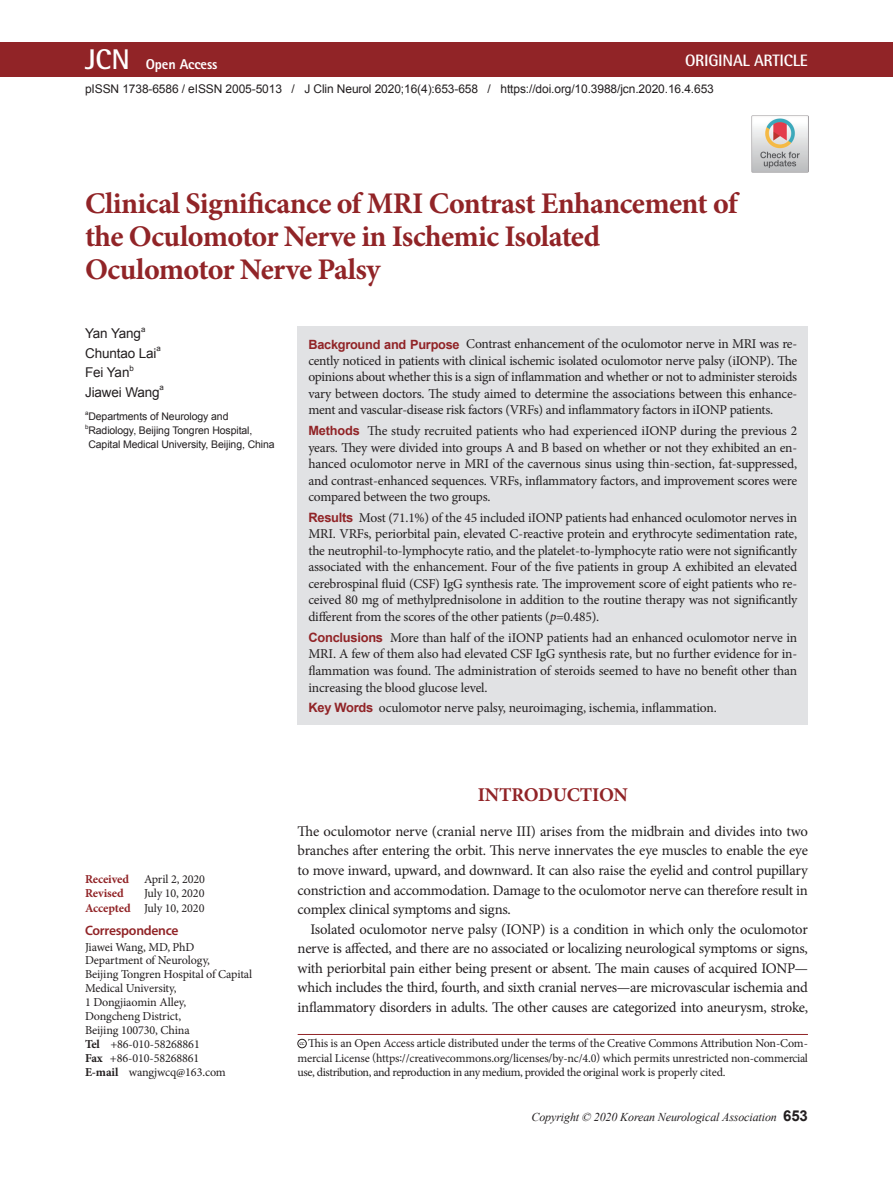
<style>
.page{position:relative;width:893px;height:1191px;background:#fff}
.page>*{position:absolute;margin:0;border:0;box-sizing:border-box;transform-origin:0 0}
.t1{font:700 30px/33px "Minion Pro";letter-spacing:-.02em;color:#912427}
.t2{font:700 19.5px "Minion Pro";letter-spacing:-.01em;color:#912427}
.t3{font:700 16.5px "Rotis Semi Sans Std";letter-spacing:-.015em;color:#fff}
.t4{font:14.7px/19.5px "Minion Pro";letter-spacing:-.02em;color:#231f20;text-align:justify}
.t5{font:800 14.25px "Rotis Sans Serif Std";letter-spacing:-.01em;color:#fff}
.t6{font:600 13.65px "Myriad Pro";letter-spacing:-.02em;color:#912427}
.t7{font:13.5px/16.5px "Minion Pro";letter-spacing:-.015em;color:#231f20;text-align:justify}
.t8{font:13.5px "Arial";letter-spacing:-.01em;color:#231f20}
.t9{font:12.15px/14px "Minion Pro";letter-spacing:-.01em;color:#231f20;text-align:right}
.t10{font:700 12.15px/14.4px "Minion Pro";color:#912427}
.t11{font:12px/14.4px "Minion Pro";letter-spacing:-.03em;color:#231f20;text-align:justify}
.t12{font:12px "Arial";letter-spacing:-.01em;color:#231f20}
.t13{font:italic 12px "Times New Roman";letter-spacing:-.01em;color:#231f20}
.t14{font:10.5px/14px "Arial";letter-spacing:-.01em;color:#231f20}
.t15{font:7.8px "Arial";color:#231f20}
.t16{font:6.15px "Arial";color:#231f20}
.s1{font-family:"Rotis Semi Sans Std";font-weight:700;font-size:28.5px}
.s2{font-family:"Arial";font-weight:700;font-size:12.75px;color:#912427}
.s3{font-family:"Arial";font-weight:700;font-size:12.9px;color:#912427}
.s4{font-style:italic;font-size:13.65px}
.s5{font-weight:400;color:#231f20}
.s6{font-weight:700;color:#912427}
.s7{font-weight:700}
.s8{font-family:"Arial";font-weight:700;font-style:normal;font-size:15px}
</style>
<div class="page">
<div style="left:298px;top:326px;width:510px;height:399px;background:#e1e2e4"></div>
<hr style="left:298px;top:1034px;width:510px;height:1px;background:#912427">
<div style="left:298px;top:1039px;width:8px;height:9px;border:1px solid #231f20;border-radius:50%"></div>
<div style="left:0;top:43px;width:893px;height:34px;background:#912427"></div>
<img style="left:751px;top:115px;width:57px;height:58px">
<p class="t5" style="left:85px;top:55px;width:134px"><span class="s1">JCN</span> Open Access</p>
<p class="t3" style="left:685px;top:50px;width:124px">ORIGINAL ARTICLE</p>
<p class="t12" style="left:85px;top:81px;width:630px">pISSN 1738-6586 / eISSN 2005-5013 / J Clin Neurol 2020;16(4):653-658 / https://doi.org/10.3988/jcn.2020.16.4.653</p>
<h1 class="t1" style="left:85px;top:186px;width:654px">Clinical Significance of MRI Contrast Enhancement of the Oculomotor Nerve in Ischemic Isolated<br>Oculomotor Nerve Palsy</h1>
<p class="t8" style="left:85px;top:324px;width:58px">Yan Yang</p>
<p class="t15" style="left:141px;top:324px;width:6px">a</p>
<p class="t8" style="left:85px;top:344px;width:73px">Chuntao Lai</p>
<p class="t15" style="left:156px;top:343px;width:6px">a</p>
<p class="t8" style="left:85px;top:363px;width:46px">Fei Yan</p>
<p class="t15" style="left:129px;top:363px;width:6px">b</p>
<p class="t8" style="left:85px;top:383px;width:76px">Jiawei Wang</p>
<p class="t15" style="left:160px;top:382px;width:6px">a</p>
<p class="t16" style="left:85px;top:409px;width:5px">a</p>
<p class="t14" style="left:88px;top:409px;width:142px">Departments of Neurology and</p>
<p class="t16" style="left:85px;top:422px;width:5px">b</p>
<p class="t14" style="left:88px;top:423px;width:188px">Radiology, Beijing Tongren Hospital,<br>Capital Medical University, Beijing, China</p>
<p class="t7" style="left:308px;top:336px;width:490px"><span class="s2">Background and Purpose</span> Contrast enhancement of the oculomotor nerve in MRI was re&shy;cently noticed in patients with clinical ischemic isolated oculomotor nerve palsy (iIONP). The opinions about whether this is a sign of inflammation and whether or not to administer steroids vary between doctors. The study aimed to determine the associations between this enhance&shy;ment and vascular-disease risk factors (VRFs) and inflammatory factors in iIONP patients.</p>
<p class="t7" style="left:308px;top:422px;width:490px"><span class="s2">Methods</span> The study recruited patients who had experienced iIONP during the previous 2 years. They were divided into groups A and B based on whether or not they exhibited an en&shy;hanced oculomotor nerve in MRI of the cavernous sinus using thin-section, fat-suppressed, and contrast-enhanced sequences. VRFs, inflammatory factors, and improvement scores were compared between the two groups.</p>
<p class="t7" style="left:308px;top:509px;width:490px"><span class="s3">Results</span> Most (71.1%) of the 45 included iIONP patients had enhanced oculomotor nerves in MRI. VRFs, periorbital pain, elevated C-reactive protein and erythrocyte sedimentation rate, the neutrophil-to-lymphocyte ratio, and the platelet-to-lymphocyte ratio were not significantly associated with the enhancement. Four of the five patients in group A exhibited an elevated cerebrospinal fluid (CSF) IgG synthesis rate. The improvement score of eight patients who re&shy;ceived 80 mg of methylprednisolone in addition to the routine therapy was not significantly different from the scores of the other patients (<span class="s4">p</span>=0.485).</p>
<p class="t7" style="left:308px;top:629px;width:490px"><span class="s3">Conclusions</span> More than half of the iIONP patients had an enhanced oculomotor nerve in MRI. A few of them also had elevated CSF IgG synthesis rate, but no further evidence for in&shy;flammation was found. The administration of steroids seemed to have no benefit other than increasing the blood glucose level.</p>
<p class="t7" style="left:308px;top:699px;width:410px"><span class="s3">Key Words</span> oculomotor nerve palsy, neuroimaging, ischemia, inflammation.</p>
<p class="t10" style="left:85px;top:871px;width:122px">Received <span class="s5">April 2, 2020<br></span>Revised</p>
<p class="t9" style="left:85px;top:886px;width:121px;line-height:15.1px">July 10, 2020<br><span class="s6">Accepted</span> July 10, 2020</p>
<p class="t6" style="left:85px;top:921px;width:95px">Correspondence</p>
<p class="t9" style="left:85px;top:939px;width:169px;text-align:left">Jiawei Wang, MD, PhD<br>Department of Neurology,<br>Beijing Tongren Hospital of Capital<br>Medical University,<br>1 Dongjiaomin Alley,<br>Dongcheng District,<br>Beijing 100730, China<br><span class="s7">Tel</span> +86-010-58268861<br><span class="s7">Fax</span> +86-010-58268861<br><span class="s7">E-mail</span> wangjwcq@163.com</p>
<h2 class="t2" style="left:478px;top:781px;width:152px">INTRODUCTION</h2>
<p class="t4" style="left:298px;top:821px;width:512px">The oculomotor nerve (cranial nerve III) arises from the midbrain and divides into two branches after entering the orbit. This nerve innervates the eye muscles to enable the eye to move inward, upward, and downward. It can also raise the eyelid and control pupillary constriction and accommodation. Damage to the oculomotor nerve can therefore result in complex clinical symptoms and signs.</p>
<p class="t4" style="left:298px;top:919px;width:512px;text-indent:13px">Isolated oculomotor nerve palsy (IONP) is a condition in which only the oculomotor nerve is affected, and there are no associated or localizing neurological symptoms or signs, with periorbital pain either being present or absent. The main causes of acquired IONP— which includes the third, fourth, and sixth cranial nerves—are microvascular ischemia and inflammatory disorders in adults. The other causes are categorized into aneurysm, stroke,</p>
<p class="t11" style="left:298px;top:1036px;width:512px"><sup>cc</sup> This is an Open Access article distributed under the terms of the Creative Commons Attribution Non-Com&shy;mercial License (https://creativecommons.org/licenses/by-nc/4.0) which permits unrestricted non-commercial use, distribution, and reproduction in any medium, provided the original work is properly cited.</p>
<p class="t13" style="left:531px;top:1108px;width:278px">Copyright © 2020 Korean Neurological Association <span class="s8">653</span></p>
</div>
